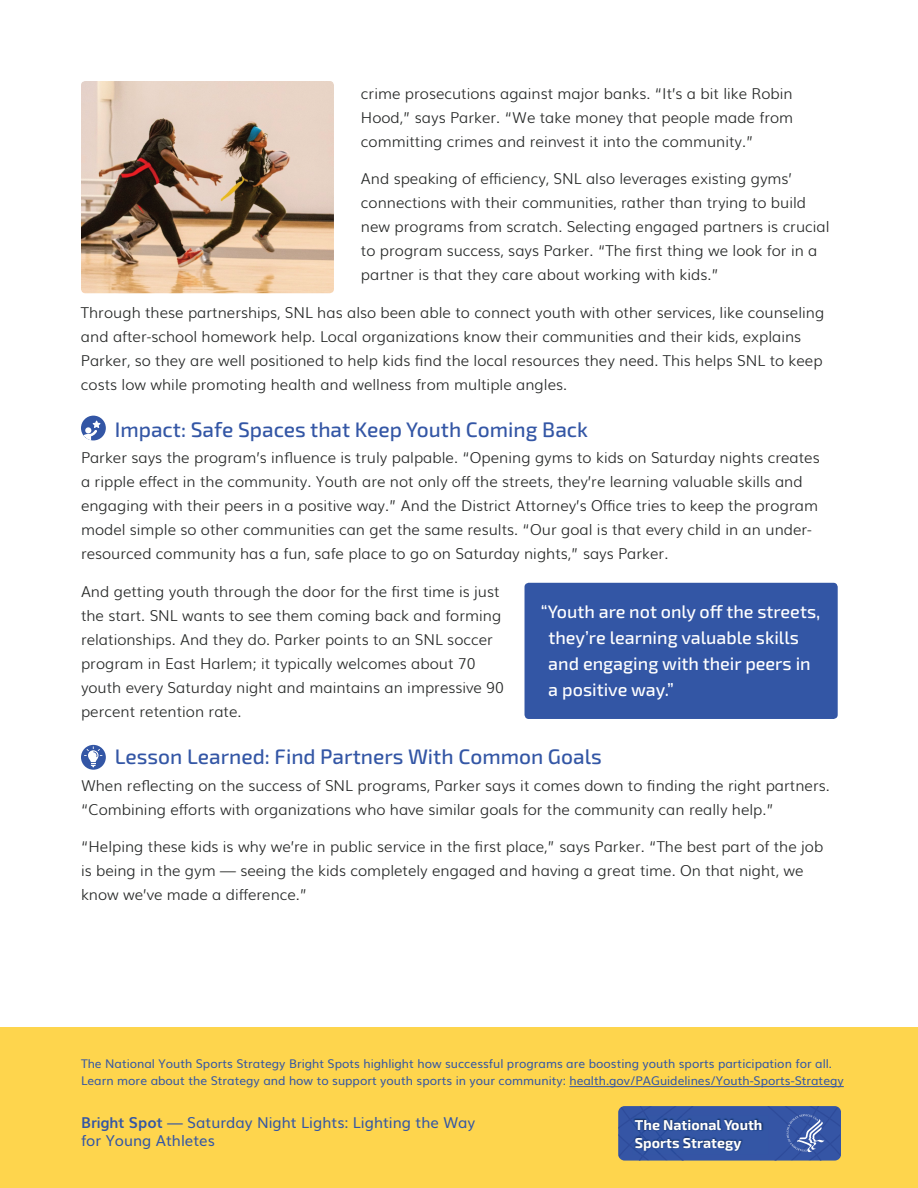
<style>
.page{position:relative;width:918px;height:1188px;background:#fff}
.page>*{position:absolute;margin:0;border:0;box-sizing:border-box;transform-origin:0 0}
.t1{font:500 21px "Exo 2";color:#3356a5}
.t2{font:500 18px/26.1px "Exo 2";color:#fff}
.t3{font:300 15px/24px "Muli";color:#252726}
.t4{font:15px/18px "Muli";color:#3356a5}
.t5{font:700 14.25px/17.1px "Exo 2";color:#fff}
.t6{font:12px/16.5px "Muli";color:#3356a5}
.s1{font-weight:700}
</style>
<div class="page">
<div style="left:0;top:1028px;width:918px;height:160px;background:#fed54d"></div>
<hr style="left:569px;top:1086px;width:275px;height:1px;background:#3356a5">
<img style="left:81px;top:81px;width:253px;height:212px">
<div style="left:81px;top:416px;width:25px;height:24px;background:#3356a5;border-radius:50%"></div>
<svg style="left:81px;top:420px;width:20px;height:20px"></svg>
<div style="left:525px;top:583px;width:313px;height:136px;background:#3356a5;border-radius:4px"></div>
<svg style="left:81px;top:745px;width:25px;height:25px"></svg>
<svg style="left:84px;top:746px;width:18px;height:21px"></svg>
<div style="left:618px;top:1106px;width:222px;height:54px;background:#3555a5;border-radius:6px"></div>
<svg style="left:662px;top:1106px;width:32px;height:9px"></svg>
<svg style="left:768px;top:1106px;width:72px;height:54px"></svg>
<img style="left:683px;top:1118px;width:81px;height:33px">
<img style="left:677px;top:1116px;width:6px;height:32px">
<img style="left:652px;top:1116px;width:25px;height:38px">
<svg style="left:618px;top:1106px;width:34px;height:54px"></svg>
<p class="t3" style="left:361px;top:80px;width:434px;text-align:justify">crime prosecutions against major banks. “It’s a bit like Robin Hood,” says Parker. “We take money that people made from committing crimes and reinvest it into the community.”</p>
<p class="t3" style="left:361px;top:166px;width:470px">And speaking of efficiency, SNL also leverages existing gyms’ connections with their communities, rather than trying to build new programs from scratch. Selecting engaged partners is crucial to program success, says Parker. “The first thing we look for in a partner is that they care about working with kids.”</p>
<p class="t3" style="left:81px;top:299px;width:745px">Through these partnerships, SNL has also been able to connect youth with other services, like counseling and after-school homework help. Local organizations know their communities and their kids, explains Parker, so they are well positioned to help kids find the local resources they need. This helps SNL to keep costs low while promoting health and wellness from multiple angles.</p>
<h1 class="t1" style="left:115px;top:415px;width:475px">Impact: Safe Spaces that Keep Youth Coming Back</h1>
<p class="t3" style="left:81px;top:445px;width:740px">Parker says the program’s influence is truly palpable. “Opening gyms to kids on Saturday nights creates a ripple effect in the community. Youth are not only off the streets, they’re learning valuable skills and engaging with their peers in a positive way.” And the District Attorney’s Office tries to keep the program model simple so other communities can get the same results. “Our goal is that every child in an under&shy;resourced community has a fun, safe place to go on Saturday nights,” says Parker.</p>
<p class="t3" style="left:81px;top:578px;width:424px">And getting youth through the door for the first time is just the start. SNL wants to see them coming back and forming relationships. And they do. Parker points to an SNL soccer program in East Harlem; it typically welcomes about 70 youth every Saturday night and maintains an impressive 90 percent retention rate.</p>
<p class="t2" style="left:548px;top:598px;width:274px;text-indent:-7px">“Youth are not only of the streets, they’re learning valuable skills and engaging with their peers in a positive way.”</p>
<h1 class="t1" style="left:115px;top:742px;width:489px">Lesson Learned: Find Partners With Common Goals</h1>
<p class="t3" style="left:81px;top:772px;width:750px">When reflecting on the success of SNL programs, Parker says it comes down to finding the right partners. “Combining efforts with organizations who have similar goals for the community can really help.”</p>
<p class="t3" style="left:81px;top:834px;width:744px">“Helping these kids is why we’re in public service in the first place,” says Parker. “The best part of the job is being in the gym — seeing the kids completely engaged and having a great time. On that night, we know we’ve made a difference.”</p>
<p class="t6" style="left:81px;top:1055px;width:764px">The National Youth Sports Strategy Bright Spots highlight how successful programs are boosting youth sports participation for all.<br>Learn more about the Strategy and how to support youth sports in your community: health.gov/PAGuidelines/Youth-Sports-Strategy</p>
<p class="t4" style="left:81px;top:1112px;width:396px"><span class="s1">Bright Spot</span> — Saturday Night Lights: Lighting the Way for Young Athletes</p>
<p class="t5" style="left:635px;top:1116px;width:129px">The National Youth<br>Sports Strategy</p>
</div>
